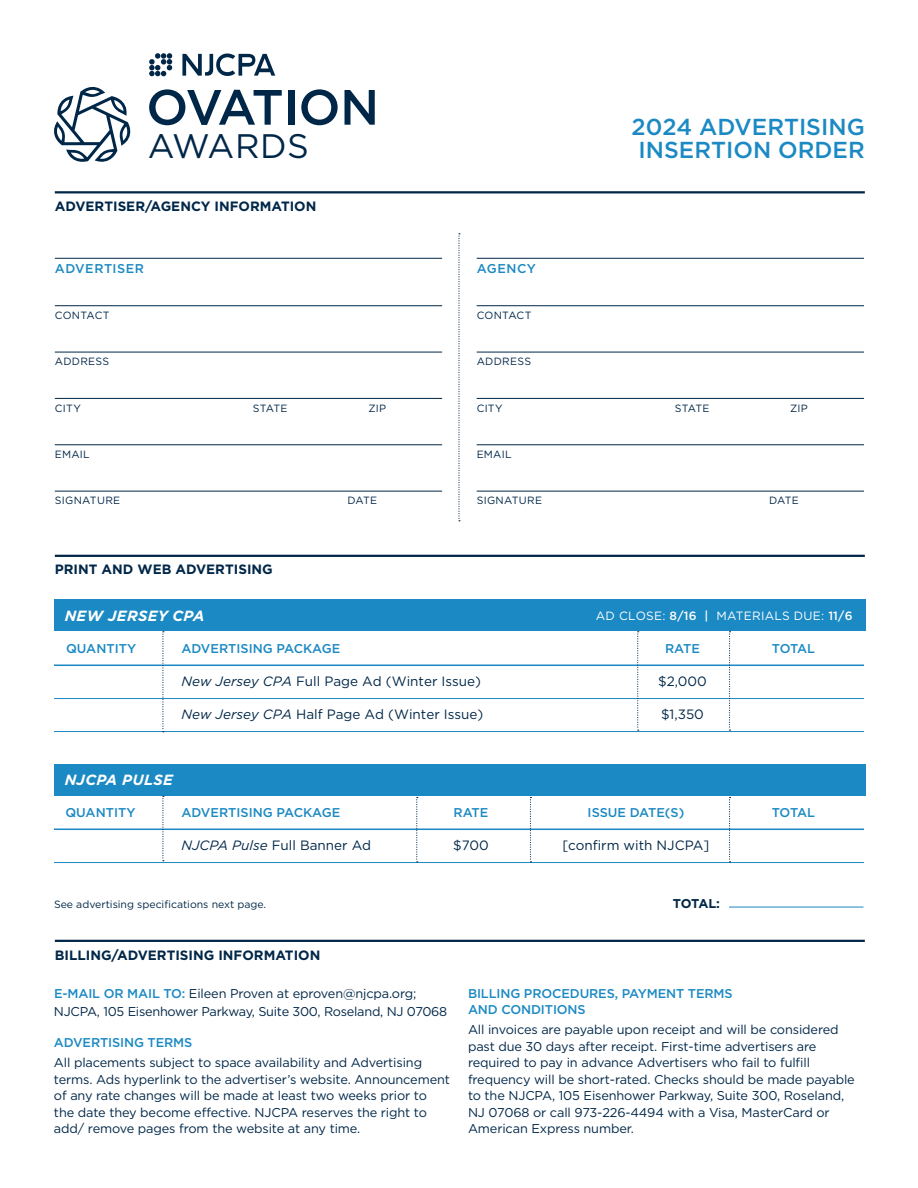
<style>
.page{position:relative;width:918px;height:1188px;background:#fff}
.page>*{position:absolute;margin:0;border:0;box-sizing:border-box;transform-origin:0 0}
.t1{font:34.05px "Gotham";letter-spacing:.01em;color:#002748}
.t2{font:500 23.1px "Gotham";color:#1b89c3}
.t3{font:italic 700 14.7px "Gotham";letter-spacing:.02em;color:#fff}
.Rates{font:13.5px "Gotham";color:#002748}
.t4{font:700 13.5px "Gotham";color:#002748}
.body_opening{font:12.75px/16.5px "Gotham";letter-spacing:-.01em;color:#002748}
.Rates-2{font:500 12.75px "Gotham";color:#1b89c3}
.body_opening-2{font:500 12.75px/16.2px "Gotham";letter-spacing:-.01em;color:#1b89c3}
.body_opening-3{font:500 12.75px "Gotham";letter-spacing:.035em;color:#1b89c3}
.Rates-3{font:700 12.75px "Gotham";letter-spacing:-.03em;color:#002748}
.t5{font:12px "Gotham";letter-spacing:.02em;color:#fff}
.Rates-4{font:10.5px "Gotham";letter-spacing:.02em;color:#002748}
.Rates-5{font:10.5px "Gotham";color:#002748}
.s1{font-weight:500}
.s2{font-style:italic}
.s3{font-weight:500;color:#1b89c3}
</style>
<div class="page">
<hr style="left:55px;top:555px;width:810px;height:2px;background:#002748">
<hr style="left:55px;top:191px;width:810px;height:2px;background:#002748">
<hr style="left:55px;top:258px;width:387px;height:1px;background:#002748">
<hr style="left:55px;top:305px;width:387px;height:1px;background:#002748">
<hr style="left:55px;top:352px;width:387px;height:1px;background:#002748">
<hr style="left:55px;top:398px;width:387px;height:1px;background:#002748">
<hr style="left:55px;top:445px;width:387px;height:1px;background:#002748">
<hr style="left:55px;top:491px;width:387px;height:1px;background:#002748">
<hr style="left:477px;top:258px;width:387px;height:1px;background:#002748">
<hr style="left:477px;top:305px;width:387px;height:1px;background:#002748">
<hr style="left:477px;top:352px;width:387px;height:1px;background:#002748">
<hr style="left:477px;top:398px;width:387px;height:1px;background:#002748">
<hr style="left:477px;top:445px;width:387px;height:1px;background:#002748">
<hr style="left:477px;top:491px;width:387px;height:1px;background:#002748">
<svg style="left:458px;top:233px;width:2px;height:288px"></svg>
<svg style="left:149px;top:53px;width:23px;height:23px"></svg>
<svg style="left:182px;top:53px;width:93px;height:23px"></svg>
<svg style="left:345px;top:90px;width:30px;height:35px"></svg>
<svg style="left:149px;top:89px;width:133px;height:36px"></svg>
<div style="left:288px;top:90px;width:6px;height:35px;background:#002748"></div>
<svg style="left:301px;top:89px;width:37px;height:36px"></svg>
<svg style="left:54px;top:86px;width:77px;height:76px"></svg>
<hr style="left:55px;top:940px;width:810px;height:2px;background:#002748">
<div style="left:54px;top:599px;width:811px;height:32px;background:#1b89c3"></div>
<hr style="left:54px;top:664px;width:810px;height:2px;background:#1b89c3">
<hr style="left:54px;top:698px;width:810px;height:1px;background:#1b89c3">
<hr style="left:54px;top:731px;width:810px;height:1px;background:#1b89c3">
<svg style="left:637px;top:631px;width:2px;height:100px"></svg>
<svg style="left:729px;top:631px;width:2px;height:100px"></svg>
<svg style="left:162px;top:631px;width:2px;height:101px"></svg>
<div style="left:54px;top:764px;width:811px;height:32px;background:#1b89c3"></div>
<hr style="left:54px;top:828px;width:810px;height:2px;background:#1b89c3">
<hr style="left:54px;top:862px;width:810px;height:1px;background:#1b89c3">
<svg style="left:162px;top:796px;width:2px;height:65px"></svg>
<svg style="left:729px;top:797px;width:2px;height:65px"></svg>
<svg style="left:530px;top:797px;width:1px;height:65px"></svg>
<svg style="left:416px;top:797px;width:2px;height:65px"></svg>
<hr style="left:729px;top:907px;width:134px;height:1px;background:#1b89c3">
<p class="t2" style="left:632px;top:111px;width:235px">2024 ADVERTISING</p>
<p class="t1" style="left:148px;top:124px;width:163px">AWARDS</p>
<p class="t2" style="left:639px;top:135px;width:228px">INSERTION ORDER</p>
<p class="t4" style="left:55px;top:197px;width:263px">ADVERTISER/AGENCY INFORMATION</p>
<p class="body_opening-3" style="left:55px;top:260px;width:91px">ADVERTISER</p>
<p class="Rates-4" style="left:55px;top:308px;width:56px">CONTACT</p>
<p class="Rates-4" style="left:55px;top:355px;width:56px">ADDRESS</p>
<p class="Rates-4" style="left:55px;top:401px;width:28px">CITY</p>
<p class="Rates-4" style="left:253px;top:401px;width:36px">STATE</p>
<p class="Rates-4" style="left:368px;top:401px;width:19px">ZIP</p>
<p class="Rates-4" style="left:55px;top:447px;width:36px">EMAIL</p>
<p class="Rates-4" style="left:55px;top:494px;width:67px">SIGNATURE</p>
<p class="Rates-4" style="left:347px;top:494px;width:31px">DATE</p>
<p class="t4" style="left:55px;top:561px;width:219px">PRINT AND WEB ADVERTISING</p>
<p class="body_opening-2" style="left:477px;top:260px;width:61px">AGENCY</p>
<p class="Rates-4" style="left:477px;top:308px;width:56px">CONTACT</p>
<p class="Rates-4" style="left:477px;top:355px;width:56px">ADDRESS</p>
<p class="Rates-4" style="left:477px;top:401px;width:28px">CITY</p>
<p class="Rates-4" style="left:675px;top:401px;width:36px">STATE</p>
<p class="Rates-4" style="left:790px;top:401px;width:19px">ZIP</p>
<p class="Rates-4" style="left:477px;top:447px;width:36px">EMAIL</p>
<p class="Rates-4" style="left:477px;top:494px;width:67px">SIGNATURE</p>
<p class="Rates-4" style="left:769px;top:494px;width:31px">DATE</p>
<p class="t3" style="left:65px;top:606px;width:141px">NEW JERSEY CPA</p>
<p class="t5" style="left:596px;top:608px;width:258px">AD CLOSE: <span class="s1">8/16 |</span> MATERIALS DUE: <span class="s1">11/6</span></p>
<p class="Rates-2" style="left:66px;top:640px;width:72px">QUANTITY</p>
<p class="Rates-2" style="left:181px;top:640px;width:160px">ADVERTISING PACKAGE</p>
<p class="Rates-2" style="left:665px;top:640px;width:36px">RATE</p>
<p class="Rates-2" style="left:772px;top:640px;width:45px">TOTAL</p>
<p class="Rates" style="left:182px;top:673px;width:301px"><span class="s2">New Jersey CPA</span> Full Page Ad (Winter Issue)</p>
<p class="Rates" style="left:658px;top:673px;width:50px">$2,000</p>
<p class="Rates" style="left:182px;top:706px;width:303px"><span class="s2">New Jersey CPA</span> Half Page Ad (Winter Issue)</p>
<p class="Rates" style="left:661px;top:706px;width:44px">$1,350</p>
<p class="t3" style="left:65px;top:770px;width:110px">NJCPA PULSE</p>
<p class="Rates-2" style="left:65px;top:804px;width:72px">QUANTITY</p>
<p class="Rates-2" style="left:182px;top:804px;width:160px">ADVERTISING PACKAGE</p>
<p class="Rates-2" style="left:454px;top:804px;width:36px">RATE</p>
<p class="Rates-2" style="left:588px;top:804px;width:98px">ISSUE DATE(S)</p>
<p class="Rates-2" style="left:772px;top:804px;width:45px">TOTAL</p>
<p class="Rates" style="left:182px;top:837px;width:191px"><span class="s2">NJCPA Pulse</span> Full Banner Ad</p>
<p class="Rates" style="left:453px;top:837px;width:37px">$700</p>
<p class="Rates" style="left:563px;top:837px;width:148px">[confirm with NJCPA]</p>
<p class="Rates-5" style="left:54px;top:897px;width:214px">See advertising specifications next page.</p>
<p class="Rates-3" style="left:673px;top:895px;width:49px">TOTAL:</p>
<p class="t4" style="left:55px;top:946px;width:267px">BILLING/ADVERTISING INFORMATION</p>
<p class="body_opening" style="left:54px;top:984px;width:395px;line-height:18px"><span class="s3">E-MAIL OR MAIL TO:</span> Eileen Proven at eproven@njcpa.org;<br>NJCPA, 105 Eisenhower Parkway, Suite 300, Roseland, NJ 07068</p>
<p class="body_opening-2" style="left:54px;top:1035px;width:140px">ADVERTISING TERMS</p>
<p class="body_opening" style="left:54px;top:1054px;width:397px">All placements subject to space availability and Advertising terms. Ads hyperlink to the advertiser’s website. Announcement of any rate changes will be made at least two weeks prior to the date they become effective. NJCPA reserves the right to add/ remove pages from the website at any time.</p>
<p class="body_opening-2" style="left:468px;top:985px;width:266px">BILLING PROCEDURES, PAYMENT TERMS<br>AND CONDITIONS</p>
<p class="body_opening" style="left:468px;top:1021px;width:388px">All invoices are payable upon receipt and will be considered past due 30 days after receipt. First-time advertisers are required to pay in advance Advertisers who fail to fulfill frequency will be short-rated. Checks should be made payable to the NJCPA, 105 Eisenhower Parkway, Suite 300, Roseland, NJ 07068 or call 973-226-4494 with a Visa, MasterCard or American Express number.</p>
</div>
